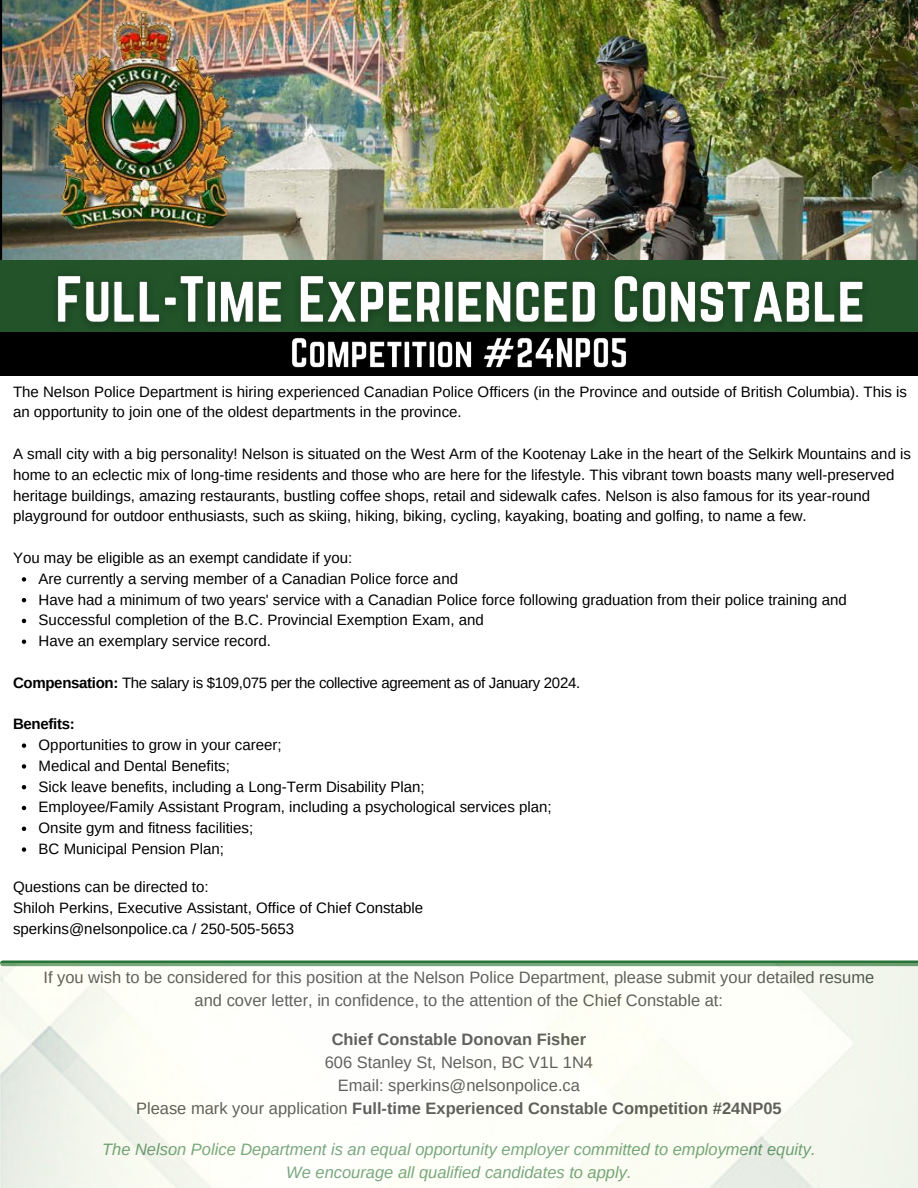
<style>
.page{position:relative;width:918px;height:1188px;background:#fff}
.page>*{position:absolute;margin:0;border:0;box-sizing:border-box;transform-origin:0 0}
.t1{font:16.5px/23px "Arimo";color:#000;text-align:center}
.t2{font:italic 16.5px "Arimo";color:#287338}
.t3{font:700 16.5px "Arimo";color:#000}
.t4{font:15px/20.9px "Arimo";color:#000}
.t5{font:15px "Arimo";letter-spacing:-.02em;color:#000}
.t6{font:700 15px "Arimo";letter-spacing:-.02em;color:#000}
.s1{font-weight:700}
.s2{font-weight:400}
</style>
<div class="page">
<img style="left:0;top:0;width:918px;height:261px">
<div style="left:0;top:261px;width:918px;height:76px;background:#225329"></div>
<svg style="left:22px;top:577px;width:4px;height:5px"></svg>
<svg style="left:22px;top:598px;width:4px;height:4px"></svg>
<svg style="left:22px;top:619px;width:4px;height:4px"></svg>
<svg style="left:22px;top:640px;width:4px;height:4px"></svg>
<svg style="left:22px;top:743px;width:4px;height:5px"></svg>
<svg style="left:22px;top:764px;width:4px;height:5px"></svg>
<svg style="left:22px;top:785px;width:4px;height:4px"></svg>
<svg style="left:22px;top:806px;width:4px;height:4px"></svg>
<svg style="left:22px;top:827px;width:4px;height:4px"></svg>
<svg style="left:22px;top:847px;width:4px;height:5px"></svg>
<div style="left:3px;top:961px;width:915px;height:5px;background:#287338"></div>
<img style="left:24px;top:0;width:247px;height:242px">
<img style="left:58px;top:275px;width:805px;height:50px">
<div style="left:0;top:332px;width:918px;height:43px;background:#000"></div>
<img style="left:281px;top:337px;width:355px;height:39px">
<img style="left:0;top:963px;width:918px;height:225px">
<p class="t4" style="left:13px;top:381px;width:895px">The Nelson Police Department is hiring experienced Canadian Police Officers (in the Province and outside of British Columbia). This is an opportunity to join one of the oldest departments in the province.</p>
<p class="t4" style="left:13px;top:443px;width:900px">A small city with a big personality! Nelson is situated on the West Arm of the Kootenay Lake in the heart of the Selkirk Mountains and is home to an eclectic mix of long-time residents and those who are here for the lifestyle. This vibrant town boasts many well-preserved heritage buildings, amazing restaurants, bustling coffee shops, retail and sidewalk cafes. Nelson is also famous for its year-round playground for outdoor enthusiasts, such as skiing, hiking, biking, cycling, kayaking, boating and golfing, to name a few.</p>
<p class="t4" style="left:13px;top:547px;width:341px">You may be eligible as an exempt candidate if you:</p>
<p class="t4" style="left:39px;top:568px;width:421px">Are currently a serving member of a Canadian Police force and</p>
<p class="t4" style="left:39px;top:589px;width:810px">Have had a minimum of two years' service with a Canadian Police force following graduation from their police training and</p>
<p class="t4" style="left:39px;top:610px;width:447px">Successful completion of the B.C. Provincial Exemption Exam, and</p>
<p class="t4" style="left:39px;top:630px;width:234px">Have an exemplary service record.</p>
<p class="t5" style="left:13px;top:674px;width:569px"><span class="s1">Compensation:</span> The salary is $109,075 per the collective agreement as of January 2024.</p>
<p class="t6" style="left:13px;top:716px;width:63px">Benefits:</p>
<p class="t4" style="left:39px;top:734px;width:245px">Opportunities to grow in your career;</p>
<h3 class="t4" style="left:39px;top:755px;width:193px">Medical and Dental Benefits;</h3>
<p class="t4" style="left:39px;top:776px;width:387px">Sick leave benefits, including a Long-Term Disability Plan;</p>
<p class="t4" style="left:39px;top:797px;width:515px">Employee/Family Assistant Program, including a psychological services plan;</p>
<p class="t4" style="left:39px;top:818px;width:216px">Onsite gym and fitness facilities;</p>
<p class="t4" style="left:39px;top:838px;width:187px">BC Municipal Pension Plan;</p>
<p class="t4" style="left:13px;top:877px;width:197px">Questions can be directed to:</p>
<p class="t4" style="left:13px;top:897px;width:412px">Shiloh Perkins, Executive Assistant, Office of Chief Constable</p>
<p class="t4" style="left:13px;top:918px;width:283px">sperkins@nelsonpolice.ca / 250-505-5653</p>
<p class="t1" style="left:43px;top:966px;width:832px">If you wish to be considered for this position at the Nelson Police Department, please submit your detailed resume and cover letter, in confidence, to the attention of the Chief Constable at:</p>
<p class="t3" style="left:332px;top:1030px;width:256px">Chief Constable Donovan Fisher</p>
<p class="t1" style="left:325px;top:1051px;width:270px">606 Stanley St, Nelson, BC V1L 1N4</p>
<p class="t1" style="left:338px;top:1074px;width:244px">Email: sperkins@nelsonpolice.ca</p>
<p class="t3" style="left:136px;top:1099px;width:647px"><span class="s2">Please mark your application</span> Full-time Experienced Constable Competition #24NP05</p>
<p class="t2" style="left:102px;top:1140px;width:715px">The Nelson Police Department is an equal opportunity employer committed to employment equity.</p>
<p class="t2" style="left:286px;top:1163px;width:347px">We encourage all qualified candidates to apply.</p>
</div>
